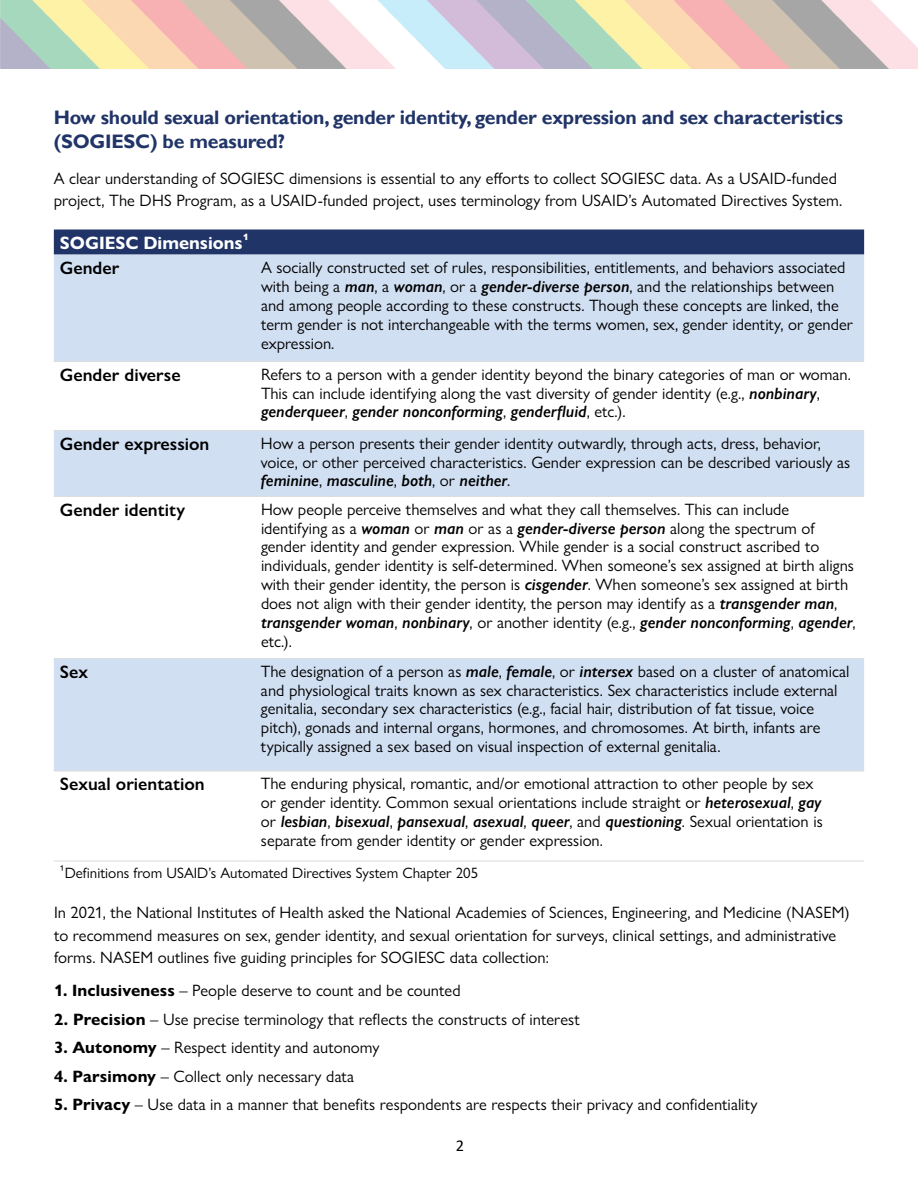
<style>
.page{position:relative;width:918px;height:1188px;background:#fff}
.page>*{position:absolute;margin:0;border:0;box-sizing:border-box;transform-origin:0 0}
.t1{font:700 19.5px/24px "Gill Sans";letter-spacing:-.01em;color:#213468}
.t2{font:600 18px "Gill Sans Nova";color:#000}
.t3{font:700 18px "Gill Sans Nova";color:#fff}
.t4{font:16.5px/18.9px "Gill Sans Nova";color:#000}
.t5{font:16.5px "Calibri";color:#000}
.t6{font:15px "Gill Sans Nova";color:#000}
.s1{font-weight:600;font-style:italic}
.s2{font-weight:700}
</style>
<div class="page">
<img style="left:0;top:0;width:918px;height:69px">
<div style="left:54px;top:230px;width:810px;height:25px;background:#203468"></div>
<svg style="left:54px;top:255px;width:810px;height:516px;fill:#d1dff2"></svg>
<hr style="left:54px;top:361px;width:201px;height:1px;background:#dcddde">
<hr style="left:255px;top:361px;width:609px;height:1px;background:#dcddde">
<hr style="left:54px;top:430px;width:201px;height:1px;background:#dcddde">
<hr style="left:255px;top:430px;width:609px;height:1px;background:#dcddde">
<hr style="left:54px;top:496px;width:201px;height:1px;background:#dcddde">
<hr style="left:255px;top:496px;width:609px;height:1px;background:#dcddde">
<hr style="left:54px;top:658px;width:201px;height:1px;background:#dcddde">
<hr style="left:255px;top:658px;width:609px;height:1px;background:#dcddde">
<hr style="left:54px;top:771px;width:201px;height:1px;background:#dcddde">
<hr style="left:255px;top:771px;width:609px;height:1px;background:#dcddde">
<hr style="left:54px;top:861px;width:201px;height:1px;background:#dcddde">
<hr style="left:255px;top:861px;width:609px;height:1px;background:#dcddde">
<p class="t1" style="left:54px;top:106px;width:791px">How should sexual orientation, gender identity, gender expression and sex characteristics (SOGIESC) be measured?</p>
<p class="t4" style="left:54px;top:167px;width:790px;line-height:22.5px">A clear understanding of SOGIESC dimensions is essential to any efforts to collect SOGIESC data. As a USAID-funded project, The DHS Program, as a USAID-funded project, uses terminology from USAID’s Automated Directives System.</p>
<p class="t3" style="left:60px;top:231px;width:191px">SOGIESC Dimensions¹</p>
<p class="t2" style="left:60px;top:257px;width:61px">Gender</p>
<p class="t4" style="left:261px;top:257px;width:593px">A socially constructed set of rules, responsibilities, entitlements, and behaviors associated with being a <span class="s1">man</span>, a <span class="s1">woman</span>, or a <span class="s1">gender-diverse person</span>, and the relationships between and among people according to these constructs. Though these concepts are linked, the term gender is not interchangeable with the terms women, sex, gender identity, or gender expression.</p>
<p class="t2" style="left:60px;top:363px;width:122px">Gender diverse</p>
<p class="t4" style="left:261px;top:364px;width:592px">Refers to a person with a gender identity beyond the binary categories of man or woman.<br>This can include identifying along the vast diversity of gender identity (e.g., <span class="s1">nonbinary</span>, <span class="s1">genderqueer</span>, <span class="s1">gender nonconforming</span>, <span class="s1">genderfluid</span>, etc.).</p>
<p class="t2" style="left:60px;top:432px;width:151px">Gender expression</p>
<p class="t4" style="left:261px;top:433px;width:591px">How a person presents their gender identity outwardly, through acts, dress, behavior, voice, or other perceived characteristics. Gender expression can be described variously as <span class="s1">feminine</span>, <span class="s1">masculine</span>, <span class="s1">both</span>, or <span class="s1">neither</span>.</p>
<p class="t2" style="left:60px;top:498px;width:127px">Gender identity</p>
<p class="t4" style="left:261px;top:499px;width:596px">How people perceive themselves and what they call themselves. This can include identifying as a <span class="s1">woman</span> or <span class="s1">man</span> or as a <span class="s1">gender-diverse person</span> along the spectrum of gender identity and gender expression. While gender is a social construct ascribed to individuals, gender identity is self-determined. When someone’s sex assigned at birth aligns with their gender identity, the person is <span class="s1">cisgender</span>. When someone’s sex assigned at birth does not align with their gender identity, the person may identify as a <span class="s1">transgender man</span>, <span class="s1">transgender woman</span>, <span class="s1">nonbinary</span>, or another identity (e.g., <span class="s1">gender nonconforming</span>, <span class="s1">agender</span>, etc.).</p>
<p class="t2" style="left:60px;top:660px;width:30px">Sex</p>
<p class="t4" style="left:261px;top:661px;width:590px">The designation of a person as <span class="s1">male</span>, <span class="s1">female</span>, or <span class="s1">intersex</span> based on a cluster of anatomical and physiological traits known as sex characteristics. Sex characteristics include external genitalia, secondary sex characteristics (e.g., facial hair, distribution of fat tissue, voice pitch), gonads and internal organs, hormones, and chromosomes. At birth, infants are typically assigned a sex based on visual inspection of external genitalia.</p>
<p class="t2" style="left:60px;top:773px;width:146px">Sexual orientation</p>
<p class="t4" style="left:261px;top:774px;width:563px">The enduring physical, romantic, and/or emotional attraction to other people by sex or gender identity. Common sexual orientations include straight or <span class="s1">heterosexual</span>, <span class="s1">gay </span>or <span class="s1">lesbian</span>, <span class="s1">bisexual</span>, <span class="s1">pansexual</span>, <span class="s1">asexual</span>, <span class="s1">queer</span>, and <span class="s1">questioning</span>. Sexual orientation is separate from gender identity or gender expression.</p>
<p class="t6" style="left:60px;top:864px;width:420px">¹Definitions from USAID’s Automated Directives System Chapter 205</p>
<p class="t4" style="left:54px;top:901px;width:797px;line-height:22.5px">In 2021, the National Institutes of Health asked the National Academies of Sciences, Engineering, and Medicine (NASEM) to recommend measures on sex, gender identity, and sexual orientation for surveys, clinical settings, and administrative forms. NASEM outlines five guiding principles for SOGIESC data collection:</p>
<p class="t4" style="left:54px;top:981px;width:408px"><span class="s2">1. Inclusiveness</span> – People deserve to count and be counted</p>
<p class="t4" style="left:54px;top:1009px;width:527px"><span class="s2">2. Precision</span> – Use precise terminology that reflects the constructs of interest</p>
<p class="t4" style="left:54px;top:1038px;width:327px"><span class="s2">3. Autonomy</span> – Respect identity and autonomy</p>
<p class="t4" style="left:54px;top:1066px;width:302px"><span class="s2">4. Parsimony</span> – Collect only necessary data</p>
<p class="t4" style="left:54px;top:1095px;width:705px"><span class="s2">5. Privacy</span> – Use data in a manner that benefits respondents are respects their privacy and confidentiality</p>
<p class="t5" style="left:456px;top:1134px;width:10px">2</p>
</div>
